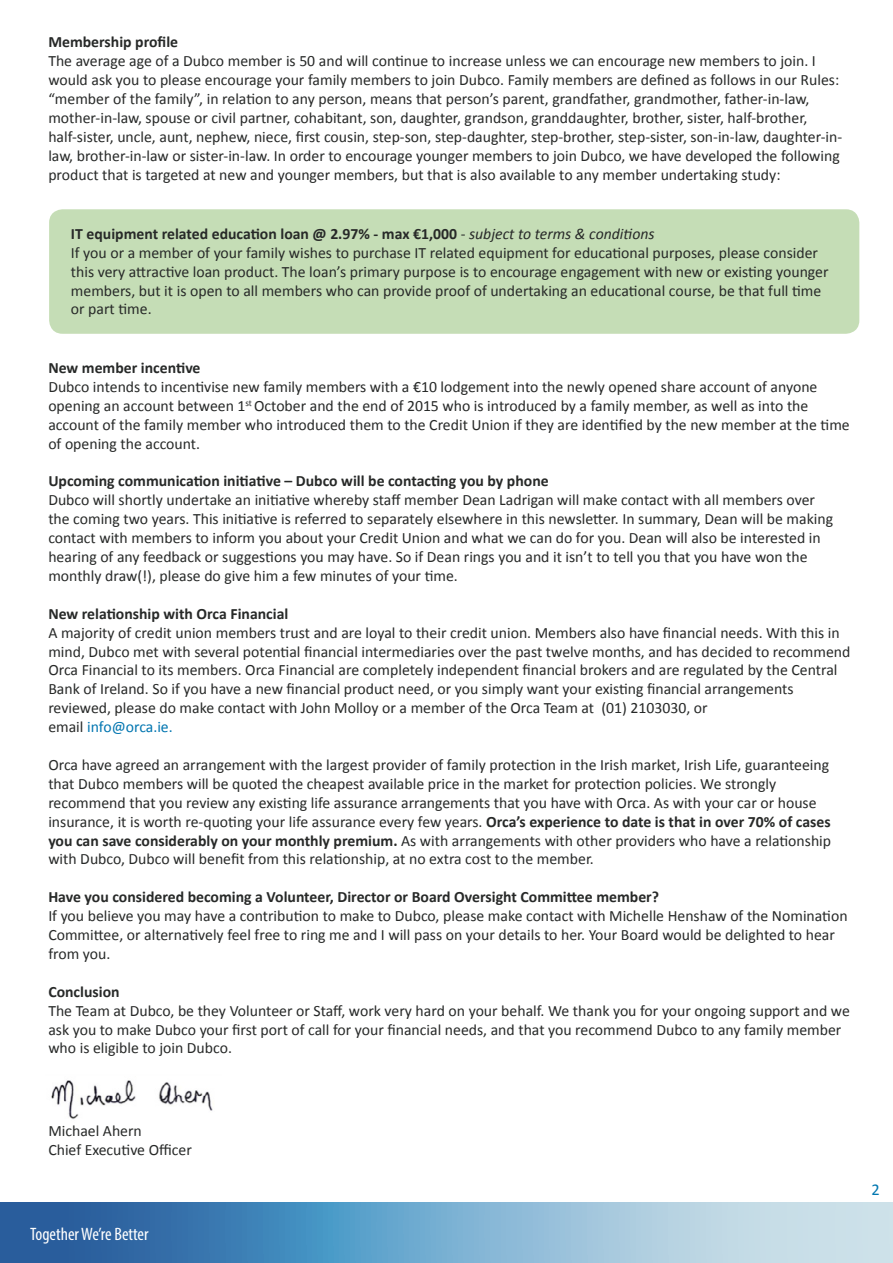
<style>
.page{position:relative;width:893px;height:1263px;background:#fff}
.page>*{position:absolute;margin:0;border:0;box-sizing:border-box;transform-origin:0 0}
.t1{font:condensed 18px "Myriad Pro";color:#fff}
.t2{font:16.5px "Calibri";color:#0077b0}
.t3{font:15.75px/18.9px "Calibri";color:#272928}
.t4{font:700 15.75px "Calibri";color:#272928}
.s1{font-weight:700}
.s2{font-style:italic}
.s3{color:#0075b0}
</style>
<div class="page">
<div style="left:49px;top:209px;width:810px;height:125px;background:#c5ddb6;border-radius:14px"></div>
<img style="left:51px;top:1080px;width:162px;height:40px">
<svg style="left:0;top:1202px;width:893px;height:61px;background:#77a6ca"></svg>
<p class="t4" style="left:48px;top:32px;width:131px">Membership profile</p>
<p class="t3" style="left:48px;top:51px;width:795px">The average age of a Dubco member is 50 and will continue to increase unless we can encourage new members to join. I would ask you to please encourage your family members to join Dubco. Family members are defined as follows in our Rules: “member of the family”, in relation to any person, means that person’s parent, grandfather, grandmother, father-in-law, mother-in-law, spouse or civil partner, cohabitant, son, daughter, grandson, granddaughter, brother, sister, half-brother, half-sister, uncle, aunt, nephew, niece, first cousin, step-son, step-daughter, step-brother, step-sister, son-in-law, daughter-in&shy;law, brother-in-law or sister-in-law. In order to encourage younger members to join Dubco, we have developed the following product that is targeted at new and younger members, but that is also available to any member undertaking study:</p>
<p class="t3" style="left:71px;top:223px;width:759px"><span class="s1">IT equipment related education loan @ 2.97% - max €1,000</span> - <span class="s2">subject to terms &amp; conditions<br></span>If you or a member of your family wishes to purchase IT related equipment for educational purposes, please consider this very attractive loan product. The loan’s primary purpose is to encourage engagement with new or existing younger members, but it is open to all members who can provide proof of undertaking an educational course, be that full time or part time.</p>
<p class="t4" style="left:48px;top:358px;width:154px">New member incentive</p>
<p class="t3" style="left:48px;top:376px;width:803px">Dubco intends to incentivise new family members with a €10 lodgement into the newly opened share account of anyone opening an account between 1<sup>st</sup> October and the end of 2015 who is introduced by a family member, as well as into the account of the family member who introduced them to the Credit Union if they are identified by the new member at the time of opening the account.</p>
<p class="t4" style="left:48px;top:471px;width:502px">Upcoming communication initiative – Dubco will be contacting you by phone</p>
<p class="t3" style="left:48px;top:490px;width:786px">Dubco will shortly undertake an initiative whereby staff member Dean Ladrigan will make contact with all members over the coming two years. This initiative is referred to separately elsewhere in this newsletter. In summary, Dean will be making contact with members to inform you about your Credit Union and what we can do for you. Dean will also be interested in hearing of any feedback or suggestions you may have. So if Dean rings you and it isn’t to tell you that you have won the monthly draw(!), please do give him a few minutes of your time.</p>
<p class="t4" style="left:48px;top:604px;width:241px">New relationship with Orca Financial</p>
<p class="t3" style="left:48px;top:622px;width:803px">A majority of credit union members trust and are loyal to their credit union. Members also have financial needs. With this in mind, Dubco met with several potential financial intermediaries over the past twelve months, and has decided to recommend Orca Financial to its members. Orca Financial are completely independent financial brokers and are regulated by the Central Bank of Ireland. So if you have a new financial product need, or you simply want your existing financial arrangements reviewed, please do make contact with John Molloy or a member of the Orca Team at (01) 2103030, or<br>email <span class="s3">info@orca.ie.</span></p>
<p class="t3" style="left:48px;top:754px;width:784px">Orca have agreed an arrangement with the largest provider of family protection in the Irish market, Irish Life, guaranteeing that Dubco members will be quoted the cheapest available price in the market for protection policies. We strongly recommend that you review any existing life assurance arrangements that you have with Orca. As with your car or house insurance, it is worth re-quoting your life assurance every few years. <span class="s1">Orca’s experience to date is that in over 70% of cases you can save considerably on your monthly premium.</span> As with arrangements with other providers who have a relationship with Dubco, Dubco will benefit from this relationship, at no extra cost to the member.</p>
<p class="t4" style="left:48px;top:887px;width:612px">Have you considered becoming a Volunteer, Director or Board Oversight Committee member?</p>
<p class="t3" style="left:48px;top:906px;width:801px">If you believe you may have a contribution to make to Dubco, please make contact with Michelle Henshaw of the Nomination<br>Committee, or alternatively feel free to ring me and I will pass on your details to her. Your Board would be delighted to hear from you.</p>
<p class="t4" style="left:48px;top:982px;width:73px">Conclusion</p>
<p class="t3" style="left:48px;top:1000px;width:803px">The Team at Dubco, be they Volunteer or Staff, work very hard on your behalf. We thank you for your ongoing support and we ask you to make Dubco your first port of call for your financial needs, and that you recommend Dubco to any family member who is eligible to join Dubco.</p>
<p class="t3" style="left:48px;top:1120px;width:145px">Michael Ahern<br>Chief Executive Officer</p>
<p class="t1" style="left:30px;top:1223px;width:120px">Together We’re Better</p>
<p class="t2" style="left:871px;top:1179px;width:10px">2</p>
</div>
